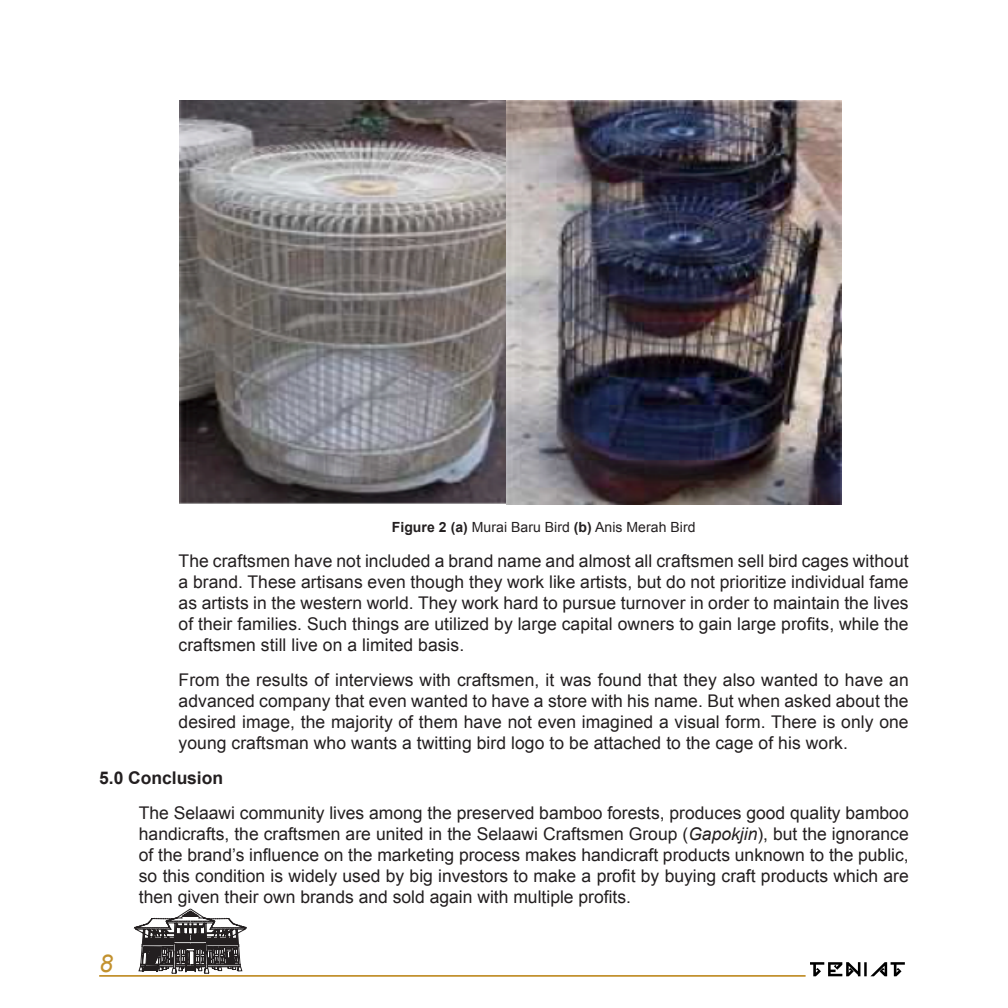
<style>
.page{position:relative;width:1008px;height:1008px;background:#fff}
.page>*{position:absolute;margin:0;border:0;box-sizing:border-box;transform-origin:0 0}
.t1{font:italic 24.5px "Arial";color:#c2912e}
.t2{font:17.5px/21px "Arial";letter-spacing:.005em;color:#231f20;text-align:justify}
.t3{font:700 17.5px "Arial";color:#231f20}
.t4{font:14px "Arial";letter-spacing:.005em;color:#231f20}
.s1{font-weight:700}
.s2{font-style:italic}
</style>
<div class="page">
<svg style="left:134px;top:909px;width:113px;height:65px"></svg>
<hr style="left:99px;top:975px;width:707px;height:2px;background:#c2912e">
<svg style="left:810px;top:962px;width:95px;height:14px"></svg>
<img style="left:180px;top:101px;width:662px;height:404px">
<p class="t4" style="left:392px;top:518px;width:305px"><span class="s1">Figure 2 (a)</span> Murai Baru Bird <span class="s1">(b)</span> Anis Merah Bird</p>
<p class="t2" style="left:179px;top:550px;width:732px">The craftsmen have not included a brand name and almost all craftsmen sell bird cages without a brand. These artisans even though they work like artists, but do not prioritize individual fame as artists in the western world. They work hard to pursue turnover in order to maintain the lives of their families. Such things are utilized by large capital owners to gain large profits, while the craftsmen still live on a limited basis.</p>
<p class="t2" style="left:179px;top:669px;width:732px">From the results of interviews with craftsmen, it was found that they also wanted to have an advanced company that even wanted to have a store with his name. But when asked about the desired image, the majority of them have not even imagined a visual form. There is only one young craftsman who wants a twitting bird logo to be attached to the cage of his work.</p>
<p class="t3" style="left:99px;top:766px;width:126px">5.0 Conclusion</p>
<p class="t2" style="left:139px;top:802px;width:771px">The Selaawi community lives among the preserved bamboo forests, produces good quality bamboo handicrafts, the craftsmen are united in the Selaawi Craftsmen Group (<span class="s2">Gapokjin</span>), but the ignorance of the brand’s influence on the marketing process makes handicraft products unknown to the public, so this condition is widely used by big investors to make a profit by buying craft products which are then given their own brands and sold again with multiple profits.</p>
<h1 class="t1" style="left:99px;top:948px;width:15px">8</h1>
</div>
